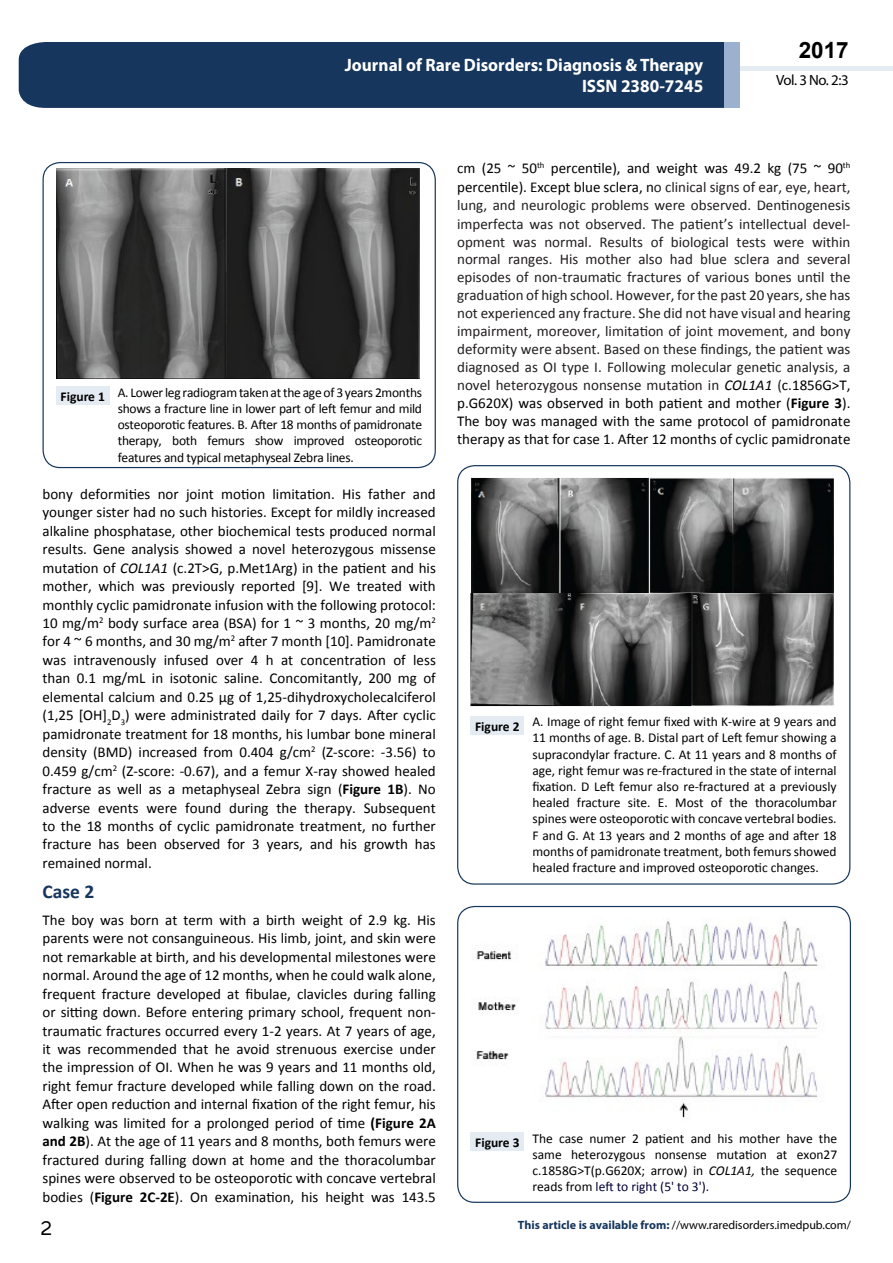
<style>
.page{position:relative;width:893px;height:1263px;background:#fff}
.page>*{position:absolute;margin:0;border:0;box-sizing:border-box;transform-origin:0 0}
.t1{font:25.5px "Tunga";color:#000}
.t2{font:700 22.5px "Arial";color:#000}
.t3{font:700 19.5px "Calibri";color:#16365d}
.t4{font:700 18px/21.6px "Myriad Pro";color:#fff;text-align:right;scale:.96 1}
.t5{font:15px/18.5px "Calibri";color:#000;text-align:justify}
.t6{font:15px/18px "Calibri";color:#221e1f;text-align:justify}
.t7{font:14.85px "Myriad Pro";color:#000}
.t8{font:13.5px/16.2px "Calibri";color:#000;text-align:justify}
.t9{font:12px "Myriad Pro";color:#000}
.s1{font-weight:700}
.s2{font-style:italic}
.s3{color:#000}
.s4{font-style:italic;color:#000}
.s5{font-weight:700;color:#000}
.s6{color:#003}
.s7{font-weight:700;color:#16365d}
</style>
<div class="page">
<div style="left:722px;top:66px;width:171px;height:5px;background:#e4ebf2"></div>
<div style="left:19px;top:42px;width:706px;height:66px;background:#16365d"></div>
<div style="left:725px;top:42px;width:15px;height:66px;background:#9bb1cf"></div>
<div style="left:43px;top:162px;width:393px;height:306px;border:1px solid #16365d;border-radius:17px"></div>
<img style="left:56px;top:169px;width:364px;height:209px">
<div style="left:56px;top:387px;width:53px;height:18px;background:#e4ebf2"></div>
<img style="left:471px;top:478px;width:363px;height:230px">
<div style="left:471px;top:716px;width:53px;height:19px;background:#e4ebf2"></div>
<div style="left:457px;top:906px;width:394px;height:297px;border:1px solid #16365d;border-radius:17px"></div>
<img style="left:476px;top:917px;width:342px;height:201px">
<div style="left:471px;top:1132px;width:53px;height:19px;background:#e4ebf2"></div>
<p class="t4" style="left:345px;top:53px;width:375px">Journal of Rare Disorders: Diagnosis &amp; Therapy<br>ISSN 2380-7245</p>
<h2 class="t2" style="left:799px;top:35px;width:52px">2017</h2>
<p class="t7" style="left:776px;top:71px;width:74px">Vol. 3 No. 2:3</p>
<p class="t8" style="left:118px;top:384px;width:306px;text-indent:-57px"><span class="s1">Figure 1</span> A. Lower leg radiogram taken at the age of 3 years 2months shows a fracture line in lower part of left femur and mild osteoporotic features. B. After 18 months of pamidronate therapy, both femurs show improved osteoporotic features and typical metaphyseal Zebra lines.</p>
<p class="t5" style="left:43px;top:485px;width:395px">bony deformities nor joint motion limitation. His father and younger sister had no such histories. Except for mildly increased alkaline phosphatase, other biochemical tests produced normal results. Gene analysis showed a novel heterozygous missense mutation of <span class="s2">COL1A1</span> (c.2T&gt;G, p.Met1Arg) in the patient and his mother, which was previously reported [9]. We treated with monthly cyclic pamidronate infusion with the following protocol:<br>10 mg/m<sup>2</sup> body surface area (BSA) for 1 ~ 3 months, 20 mg/m<sup>2 </sup>for 4 ~ 6 months, and 30 mg/m<sup>2</sup> after 7 month [10]. Pamidronate was intravenously infused over 4 h at concentration of less than 0.1 mg/mL in isotonic saline. Concomitantly, 200 mg of elemental calcium and 0.25 μg of 1,25-dihydroxycholecalciferol (1,25 [OH]<sub>2</sub>D<sub>3</sub>) were administrated daily for 7 days. After cyclic pamidronate treatment for 18 months, his lumbar bone mineral density (BMD) increased from 0.404 g/cm<sup>2</sup> (Z-score: -3.56) to 0.459 g/cm<sup>2</sup> (Z-score: -0.67), and a femur X-ray showed healed fracture as well as a metaphyseal Zebra sign (<span class="s1">Figure 1B</span>). No adverse events were found during the therapy. Subsequent to the 18 months of cyclic pamidronate treatment, no further fracture has been observed for 3 years, and his growth has remained normal.</p>
<h3 class="t3" style="left:43px;top:879px;width:53px">Case 2</h3>
<p class="t5" style="left:43px;top:911px;width:395px">The boy was born at term with a birth weight of 2.9 kg. His parents were not consanguineous. His limb, joint, and skin were not remarkable at birth, and his developmental milestones were normal. Around the age of 12 months, when he could walk alone, frequent fracture developed at fibulae, clavicles during falling or sitting down. Before entering primary school, frequent non&shy;traumatic fractures occurred every 1-2 years. At 7 years of age, it was recommended that he avoid strenuous exercise under the impression of OI. When he was 9 years and 11 months old, right femur fracture developed while falling down on the road.<br>After open reduction and internal fixation of the right femur, his walking was limited for a prolonged period of time <span class="s1">(Figure 2A and 2B</span>). At the age of 11 years and 8 months, both femurs were fractured during falling down at home and the thoracolumbar spines were observed to be osteoporotic with concave vertebral bodies (<span class="s1">Figure 2C-2E</span>). On examination, his height was 143.5</p>
<p class="t6" style="left:457px;top:159px;width:395px"><span class="s3">cm (25 ~ 50</span><sup>th</sup> <span class="s3">percentile), and weight was 49.2 kg (75 ~ 90</span><sup>th </sup><span class="s3">percentile). Except blue sclera, n</span>o clinical signs of ear, eye, heart, lung, and neurologic problems were observed. Dentinogenesis imperfecta was not observed. The patient’s intellectual devel&shy;opment was normal. Results of biological tests were within normal ranges. His mother also had blue sclera and several episodes of non-traumatic fractures of various bones until the graduation of high school. However, for the past 20 years, she has not experienced any fracture. She did not have visual and hearing impairment, moreover, limitation of joint movement, and bony deformity were absent. Based on these findings, the patient was diagnosed as OI type I. Following molecular genetic analysis, a novel heterozygous nonsense mutation in <span class="s4">COL1A1</span> (<span class="s3">c.1856G&gt;T, p.G620X) was observed in both patient and mother (</span><span class="s5">Figure 3</span><span class="s3">).<br>The boy was managed with the same protocol of pamidronate therapy as that for case 1. After 12 months of cyclic pamidronate</span></p>
<p class="t8" style="left:532px;top:714px;width:306px;text-indent:-57px"><span class="s1">Figure 2</span> A. Image of right femur fixed with K-wire at 9 years and 11 months of age. B. Distal part of Left femur showing a supracondylar fracture. C. At 11 years and 8 months of age, right femur was re-fractured in the state of internal fixation. D Left femur also re-fractured at a previously healed fracture site. E. Most of the thoracolumbar spines were osteoporotic with concave vertebral bodies.<br>F and G. At 13 years and 2 months of age and after 18 months of pamidronate treatment, both femurs showed healed fracture and improved osteoporotic changes.</p>
<p class="t8" style="left:532px;top:1130px;width:306px;text-indent:-57px"><span class="s1">Figure 3</span> The case numer 2 patient and his mother have the same heterozygous nonsense mutation at exon27 c.1858G&gt;T(p.G620X; arrow) in <span class="s2">COL1A1,</span> the sequence reads from <span class="s6">left to right (5' to 3')</span>.</p>
<h1 class="t1" style="left:41px;top:1211px;width:13px">2</h1>
<p class="t9" style="left:518px;top:1217px;width:335px"><span class="s7">This article is available from:</span> //www.raredisorders.imedpub.com/</p>
</div>
